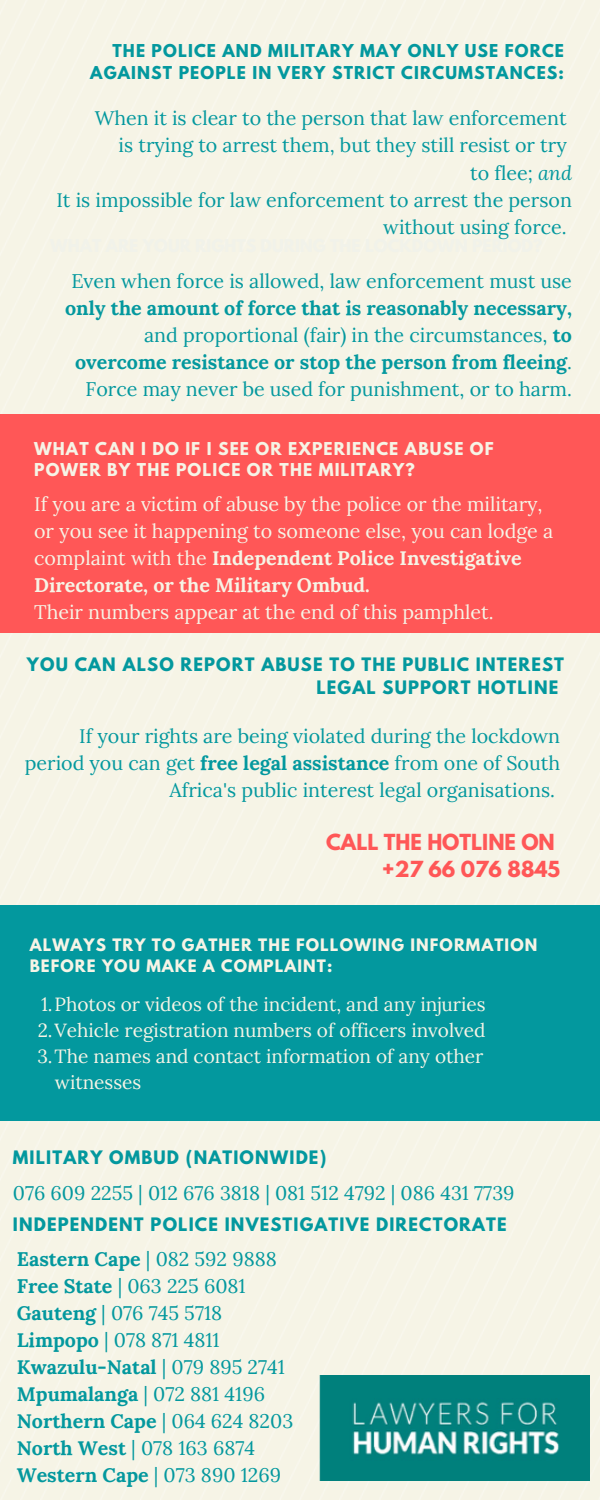
<style>
.page{position:relative;width:600px;height:1500px;background:#f6f4e6}
.page>*{position:absolute;margin:0;border:0;box-sizing:border-box;transform-origin:0 0}
.t1{font:19.7px/27px "Lora";color:#03989e;text-align:right}
.t2{font:19.7px/27px "Lora";color:#f6f4e6}
.t3{font:700 19.7px/27px "Lora";color:#03989e;text-align:right}
.t4{font:700 19.7px/27px "League Spartan";color:#ff5757;text-align:right}
.t5{font:19px "Lora";color:#f6f4e6}
.t6{font:700 16.4px/22.8px "League Spartan";letter-spacing:.07em;color:#03989e}
.t7{font:700 15.7px/21.8px "League Spartan";letter-spacing:.07em;color:#03989e;text-align:right}
.t8{font:700 15.7px/21.8px "League Spartan";letter-spacing:.07em;color:#f6f4e6}
.t9{font:700 15.2px/21.1px "League Spartan";letter-spacing:.07em;color:#f6f4e6}
.s1{font-style:italic}
.s2{font-weight:400}
.s3{font-weight:700}
</style>
<div class="page">
<div style="left:0;top:415px;width:600px;height:217px;background:#ff5757"></div>
<div style="left:0;top:906px;width:600px;height:214px;background:#03989e"></div>
<img style="left:320px;top:1375px;width:270px;height:105px">
<p class="t7" style="left:90px;top:42px;width:475px">THE POLICE AND MILITARY MAY ONLY USE FORCE<br>AGAINST PEOPLE IN VERY STRICT CIRCUMSTANCES:</p>
<p class="t1" style="left:56px;top:104px;width:517px">When it is clear to the person that law enforcement<br>is trying to arrest them, but they still resist or try<br>to flee; <span class="s1">and<br></span>It is impossible for law enforcement to arrest the person without using force.</p>
<p class="t1" style="left:71px;top:267px;width:502px">Even when force is allowed, law enforcement must use</p>
<p class="t3" style="left:65px;top:294px;width:508px">only the amount of force that is reasonably necessary, <span class="s2">and proportional (fair) in the circumstances,</span> to overcome resistance or stop the person from fleeing<span class="s2">.<br>Force may never be used for punishment, or to harm.</span></p>
<p class="t8" style="left:34px;top:439px;width:461px">WHAT CAN I DO IF I SEE OR EXPERIENCE ABUSE OF<br>POWER BY THE POLICE OR THE MILITARY?</p>
<p class="t2" style="left:34px;top:490px;width:521px">If you are a victim of abuse by the police or the military, or you see it happening to someone else, you can lodge a complaint with the <span class="s3">Independent Police Investigative Directorate, or the Military Ombud.</span></p>
<p class="t2" style="left:34px;top:598px;width:461px">Their numbers appear at the end of this pamphlet.</p>
<p class="t6" style="left:316px;top:655px;width:249px;text-indent:-290px">YOU CAN ALSO REPORT ABUSE TO THE PUBLIC INTEREST<br>LEGAL SUPPORT HOTLINE</p>
<p class="t1" style="left:25px;top:723px;width:537px">If your rights are being violated during the lockdown period you can get <span class="s3">free legal assistance</span> from one of South<br>Africa's public interest legal organisations.</p>
<p class="t4" style="left:326px;top:831px;width:236px">CALL THE HOTLINE ON +27 66 076 8845</p>
<p class="t9" style="left:30px;top:937px;width:509px">ALWAYS TRY TO GATHER THE FOLLOWING INFORMATION<br>BEFORE YOU MAKE A COMPLAINT:</p>
<p class="t5" style="left:41px;top:992px;width:446px">1.Photos or videos of the incident, and any injuries</p>
<p class="t5" style="left:38px;top:1018px;width:449px">2.Vehicle registration numbers of officers involved</p>
<p class="t5" style="left:37px;top:1044px;width:448px">3.The names and contact information of any other</p>
<p class="t5" style="left:55px;top:1070px;width:88px">witnesses</p>
<p class="t6" style="left:13px;top:1148px;width:315px">MILITARY OMBUD (NATIONWIDE)</p>
<p class="t1" style="left:13px;top:1179px;width:503px">076 609 2255 | 012 676 3818 | 081 512 4792 | 086 431 7739</p>
<p class="t6" style="left:13px;top:1215px;width:495px">INDEPENDENT POLICE INVESTIGATIVE DIRECTORATE</p>
<p class="t1" style="left:17px;top:1245px;width:278px;text-align:left"><span class="s3">Eastern Cape</span> | 082 592 9888<br><span class="s3">Free State</span> | 063 225 6081<br><span class="s3">Gauteng</span> | 076 745 5718<br><span class="s3">Limpopo</span> | 078 871 4811<br><span class="s3">Kwazulu-Natal</span> | 079 895 2741<br><span class="s3">Mpumalanga</span> | 072 881 4196<br><span class="s3">Northern Cape</span> | 064 624 8203<br><span class="s3">North West</span> | 078 163 6874<br><span class="s3">Western Cape</span> | 073 890 1269</p>
</div>
